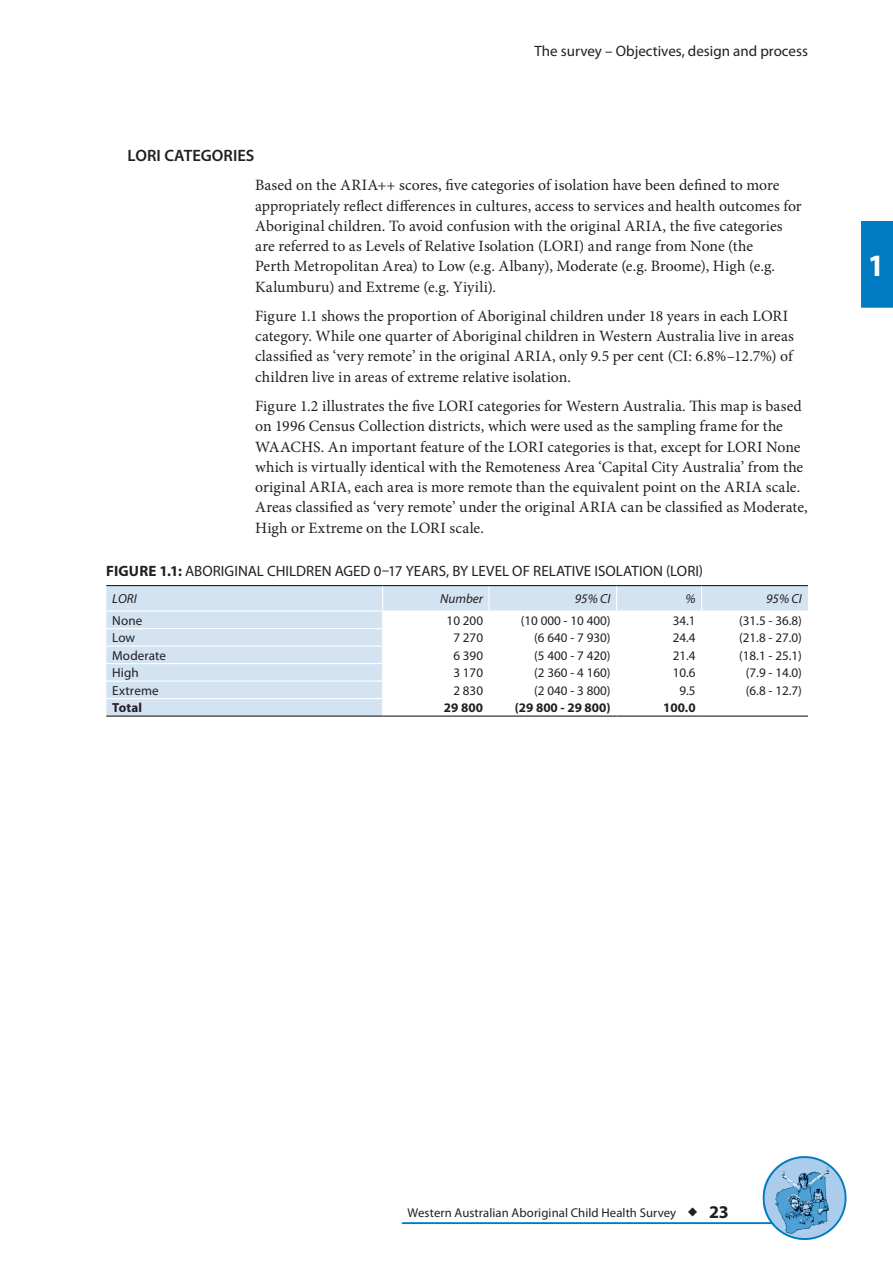
<style>
.page{position:relative;width:893px;height:1263px;background:#fff}
.page>*{position:absolute;margin:0;border:0;box-sizing:border-box;transform-origin:0 0}
.t1{font:700 31.2px "Myriad Pro";color:#fff;scale:.96 1}
.t2{font:700 18px "Myriad Pro";color:#231f20}
.SubSection_Title{font:600 16.5px "Myriad Pro";letter-spacing:.005em;color:#231f20}
.Body_Text{font:15.75px/20.2px "Minion Pro";letter-spacing:.005em;color:#231f20}
.Table_Title{font:15px "Myriad Pro";color:#231f20}
.Table_Data{font:13.2px "Myriad Pro";color:#231f20}
.Table_Row{font:13.2px "Myriad Pro";letter-spacing:.01em;color:#231f20}
.Table_Data_Total{font:700 13.2px "Myriad Pro";color:#231f20}
.Table_Column{font:italic 13.2px "Myriad Pro";color:#231f20}
.Table_Row_Total{font:700 13.2px "Myriad Pro";color:#231f20}
.Table_Stub{font:italic 13.2px "Myriad Pro";color:#231f20}
.t3{font:12.75px "Myriad Pro";letter-spacing:.005em;color:#231f20}
.s1{font-weight:700}
</style>
<div class="page">
<img style="left:763px;top:1156px;width:83px;height:84px">
<div style="left:763px;top:1156px;width:83px;height:84px;border:2px solid #007bc1;border-radius:50%"></div>
<hr style="left:402px;top:1222px;width:369px;height:2px;background:#007bc1">
<div style="left:861px;top:221px;width:32px;height:87px;background:#007bc1"></div>
<div style="left:106px;top:586px;width:276px;height:129px;background:#d3e3f2"></div>
<div style="left:382px;top:586px;width:426px;height:24px;background:#d3e3f2"></div>
<hr style="left:383px;top:585px;width:106px;height:1px;background:#231f20">
<hr style="left:383px;top:715px;width:106px;height:2px;background:#231f20">
<hr style="left:489px;top:585px;width:128px;height:1px;background:#231f20">
<hr style="left:489px;top:715px;width:128px;height:2px;background:#231f20">
<hr style="left:617px;top:585px;width:85px;height:1px;background:#231f20">
<hr style="left:617px;top:715px;width:85px;height:2px;background:#231f20">
<hr style="left:702px;top:585px;width:106px;height:1px;background:#231f20">
<hr style="left:702px;top:715px;width:106px;height:2px;background:#231f20">
<hr style="left:106px;top:585px;width:277px;height:1px;background:#231f20">
<hr style="left:106px;top:610px;width:277px;height:2px;background:#fff">
<hr style="left:106px;top:628px;width:276px;height:1px;background:#fff">
<hr style="left:106px;top:645px;width:276px;height:2px;background:#fff">
<hr style="left:106px;top:663px;width:276px;height:1px;background:#fff">
<hr style="left:106px;top:680px;width:276px;height:2px;background:#fff">
<hr style="left:106px;top:715px;width:277px;height:2px;background:#231f20">
<hr style="left:106px;top:698px;width:276px;height:1px;background:#fff">
<p class="SubSection_Title" style="left:128px;top:147px;width:43px">LORI CATE</p>
<p class="SubSection_Title" style="left:201px;top:147px;width:21px">GORIES</p>
<p class="Table_Title" style="left:534px;top:42px;width:275px">The survey – Objectives, design and process</p>
<p class="Body_Text" style="left:255px;top:175px;width:548px">Based on the ARIA++ scores, five categories of isolation have been defined to more appropriately reflect differences in cultures, access to services and health outcomes for Aboriginal children. To avoid confusion with the original ARIA, the five categories are referred to as Levels of Relative Isolation (LORI) and range from None (the<br>Perth Metropolitan Area) to Low (e.g. Albany), Moderate (e.g. Broome), High (e.g.<br>Kalumburu) and Extreme (e.g. Yiyili).</p>
<p class="Body_Text" style="left:255px;top:306px;width:540px">Figure 1.1 shows the proportion of Aboriginal children under 18 years in each LORI category. While one quarter of Aboriginal children in Western Australia live in areas classified as ‘very remote’ in the original ARIA, only 9.5 per cent (CI: 6.8%–12.7%) of children live in areas of extreme relative isolation.</p>
<p class="Body_Text" style="left:255px;top:396px;width:554px">Figure 1.2 illustrates the five LORI categories for Western Australia. This map is based on 1996 Census Collection districts, which were used as the sampling frame for the WAACHS. An important feature of the LORI categories is that, except for LORI None which is virtually identical with the Remoteness Area ‘Capital City Australia’ from the original ARIA, each area is more remote than the equivalent point on the ARIA scale.<br>Areas classified as ‘very remote’ under the original ARIA can be classified as Moderate, High or Extreme on the LORI scale.</p>
<p class="Table_Title" style="left:106px;top:562px;width:526px"><span class="s1">FIGURE 1.1:</span> Aboriginal chi ldren aged 0–17 years, by Level of Relative Isolatio</p>
<p class="Table_Title" style="left:653px;top:562px;width:52px">n (LORI)</p>
<p class="Table_Stub" style="left:112px;top:591px;width:26px">LORI</p>
<p class="Table_Column" style="left:440px;top:591px;width:44px">Number</p>
<p class="Table_Column" style="left:575px;top:591px;width:37px">95% CI</p>
<p class="Table_Column" style="left:685px;top:591px;width:12px">%</p>
<p class="Table_Column" style="left:766px;top:591px;width:37px">95% CI</p>
<p class="Table_Row" style="left:112px;top:612px;width:32px">None</p>
<p class="Table_Data" style="left:447px;top:612px;width:38px">10 200</p>
<p class="Table_Data" style="left:521px;top:612px;width:91px">(10 000 - 10 400)</p>
<p class="Table_Data" style="left:673px;top:612px;width:24px">34.1</p>
<p class="Table_Data" style="left:739px;top:612px;width:64px">(31.5 - 36.8)</p>
<p class="Table_Row" style="left:112px;top:630px;width:25px">Low</p>
<p class="Table_Data" style="left:453px;top:630px;width:31px">7 270</p>
<p class="Table_Data" style="left:534px;top:630px;width:78px">(6 640 - 7 930)</p>
<p class="Table_Data" style="left:673px;top:630px;width:24px">24.4</p>
<p class="Table_Data" style="left:739px;top:630px;width:64px">(21.8 - 27.0)</p>
<p class="Table_Row" style="left:112px;top:647px;width:55px">Moderate</p>
<p class="Table_Data" style="left:453px;top:647px;width:31px">6 390</p>
<p class="Table_Data" style="left:534px;top:647px;width:78px">(5 400 - 7 420)</p>
<p class="Table_Data" style="left:673px;top:647px;width:24px">21.4</p>
<p class="Table_Data" style="left:739px;top:647px;width:64px">(18.1 - 25.1)</p>
<p class="Table_Row" style="left:112px;top:665px;width:28px">High</p>
<p class="Table_Data" style="left:453px;top:665px;width:31px">3 170</p>
<p class="Table_Data" style="left:534px;top:665px;width:78px">(2 360 - 4 160)</p>
<p class="Table_Data" style="left:673px;top:665px;width:24px">10.6</p>
<p class="Table_Data" style="left:746px;top:665px;width:58px">(7.9 - 14.0)</p>
<p class="Table_Row" style="left:112px;top:682px;width:48px">Extreme</p>
<p class="Table_Data" style="left:453px;top:682px;width:31px">2 830</p>
<p class="Table_Data" style="left:534px;top:682px;width:78px">(2 040 - 3 800)</p>
<p class="Table_Data" style="left:679px;top:682px;width:18px">9.5</p>
<p class="Table_Data" style="left:746px;top:682px;width:58px">(6.8 - 12.7)</p>
<p class="Table_Row_Total" style="left:112px;top:699px;width:31px">TOTAL</p>
<p class="Table_Data_Total" style="left:444px;top:699px;width:41px">29 800</p>
<p class="Table_Data_Total" style="left:515px;top:699px;width:97px">(29 800 - 29 800)</p>
<p class="Table_Data_Total" style="left:663px;top:699px;width:34px">100.0</p>
<h1 class="t1" style="left:868px;top:245px;width:19px">1</h1>
<p class="t3" style="left:407px;top:1205px;width:270px">Western Australian Aboriginal Child Health Survey</p>
<p class="t2" style="left:709px;top:1201px;width:21px">23</p>
</div>
